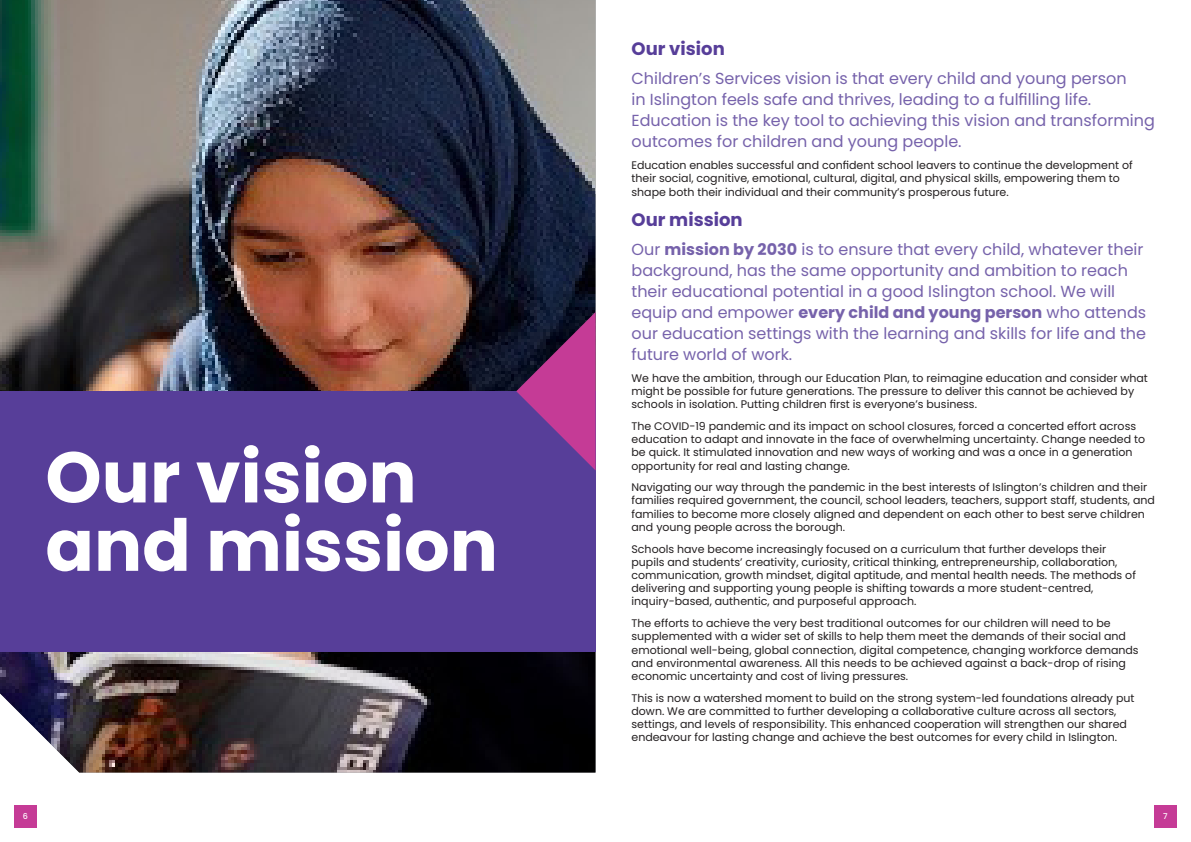
<style>
.page{position:relative;width:1191px;height:842px;background:#fff}
.page>*{position:absolute;margin:0;border:0;box-sizing:border-box;transform-origin:0 0}
.t1{font:700 71.6px/68.4px "Poppins";color:#fff}
.Header_2{font:700 18px "Poppins";color:#573e99}
.Body{font:16px/21px "Poppins";color:#7662ab}
.Body-2{font:11px/13.2px "Poppins";color:#231f20}
.t2{font:500 8px "Poppins";color:#fff}
.s1{font-weight:700}
</style>
<div class="page">
<div style="left:14px;top:805px;width:23px;height:23px;background:#c53b96"></div>
<div style="left:1154px;top:805px;width:22px;height:23px;background:#c53b96"></div>
<img style="left:0;top:0;width:595px;height:772px">
<div style="left:0;top:391px;width:595px;height:261px;background:#573e99"></div>
<svg style="left:516px;top:312px;width:79px;height:158px"></svg>
<p class="t1" style="left:45px;top:443px;width:454px">Our vision and mission</p>
<h2 class="Header_2" style="left:631px;top:38px;width:95px">Our vision</h2>
<h2 class="Body" style="left:631px;top:68px;width:525px">Children’s Services vision is that every child and young person<br>in Islington feels safe and thrives, leading to a fulfilling life.<br>Education is the key tool to achieving this vision and transforming outcomes for children and young people.</h2>
<h2 class="Body-2" style="left:631px;top:159px;width:502px">Education enables successful and confident school leavers to continue the development of their social, cognitive, emotional, cultural, digital, and physical skills, empowering them to shape both their individual and their community’s prosperous future.</h2>
<h2 class="Header_2" style="left:631px;top:209px;width:113px">Our mission</h2>
<h2 class="Body" style="left:631px;top:239px;width:516px">Our <span class="s1">mission by 2030</span> is to ensure that every child, whatever their background, has the same opportunity and ambition to reach their educational potential in a good Islington school. We will equip and empower <span class="s1">every child and young person</span> who attends our education settings with the learning and skills for life and the future world of work.</h2>
<h2 class="Body-2" style="left:631px;top:371px;width:518px">We have the ambition, through our Education Plan, to reimagine education and consider what might be possible for future generations. The pressure to deliver this cannot be achieved by schools in isolation. Putting children first is everyone’s business.</h2>
<h2 class="Body-2" style="left:631px;top:420px;width:515px">The COVID-19 pandemic and its impact on school closures, forced a concerted effort across education to adapt and innovate in the face of overwhelming uncertainty. Change needed to be quick. It stimulated innovation and new ways of working and was a once in a generation opportunity for real and lasting change.</h2>
<h2 class="Body-2" style="left:631px;top:481px;width:525px">Navigating our way through the pandemic in the best interests of Islington’s children and their families required government, the council, school leaders, teachers, support staff, students, and families to become more closely aligned and dependent on each other to best serve children and young people across the borough.</h2>
<h2 class="Body-2" style="left:631px;top:542px;width:506px">Schools have become increasingly focused on a curriculum that further develops their pupils and students’ creativity, curiosity, critical thinking, entrepreneurship, collaboration, communication, growth mindset, digital aptitude, and mental health needs. The methods of delivering and supporting young people is shifting towards a more student-centred, inquiry-based, authentic, and purposeful approach.</h2>
<h2 class="Body-2" style="left:631px;top:617px;width:508px">The efforts to achieve the very best traditional outcomes for our children will need to be supplemented with a wider set of skills to help them meet the demands of their social and emotional well-being, global connection, digital competence, changing workforce demands and environmental awareness. All this needs to be achieved against a back-drop of rising economic uncertainty and cost of living pressures.</h2>
<h2 class="Body-2" style="left:631px;top:691px;width:504px">This is now a watershed moment to build on the strong system-led foundations already put down. We are committed to further developing a collaborative culture across all sectors, settings, and levels of responsibility. This enhanced cooperation will strengthen our shared endeavour for lasting change and achieve the best outcomes for every child in Islington.</h2>
<p class="t2" style="left:23px;top:811px;width:7px">6</p>
<p class="t2" style="left:1163px;top:811px;width:6px">7</p>
</div>
